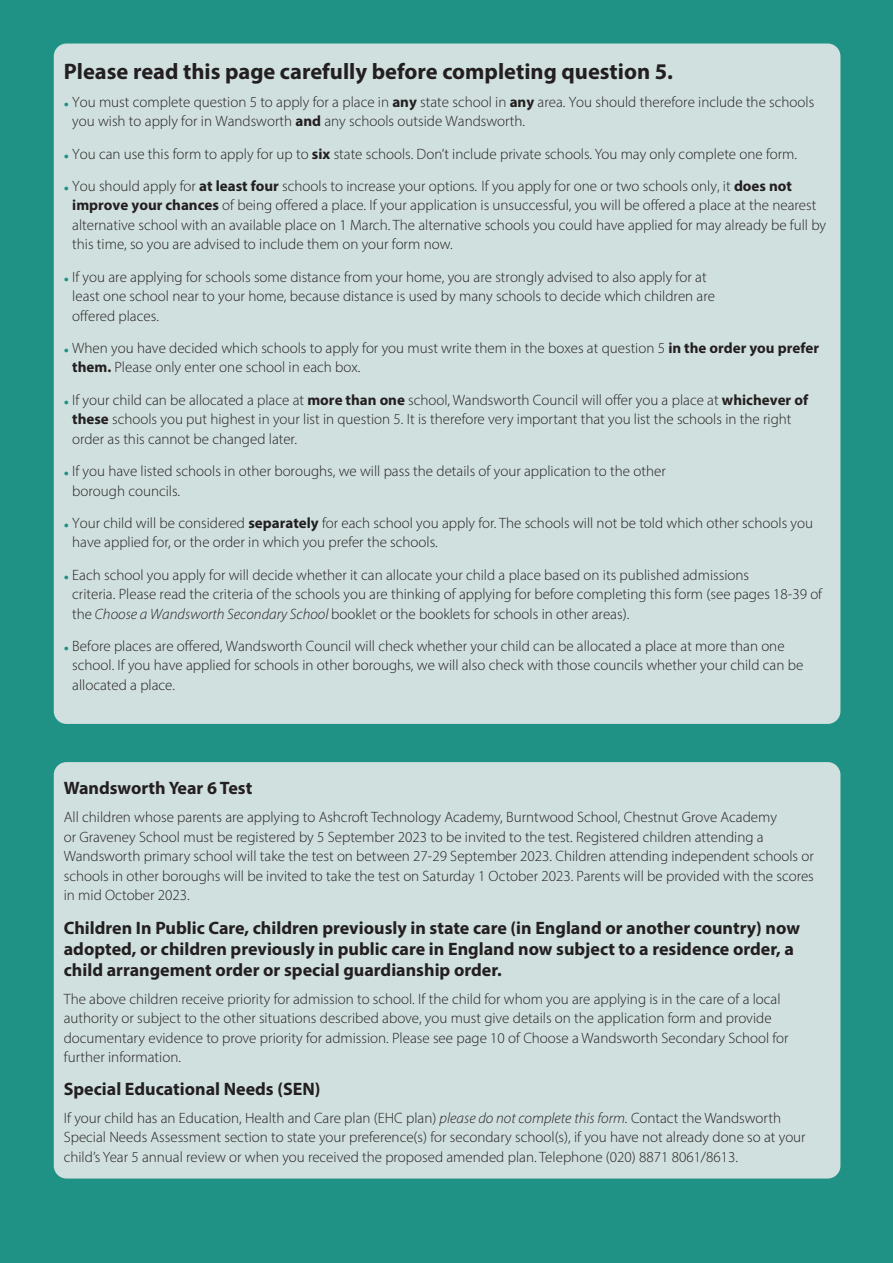
<style>
.page{position:relative;width:893px;height:1263px;background:#1f9285}
.page>*{position:absolute;margin:0;border:0;box-sizing:border-box;transform-origin:0 0}
.t1{font:700 22.5px "Myriad Pro";color:#231f20}
.t2{font:700 18px/21px "Myriad Pro";color:#231f20}
.t3{font:300 15px/19.5px "Myriad Pro";color:#231f20}
.s1{font-size:21px;color:#1f9285}
.s2{font-weight:700}
.s3{font-style:italic}
</style>
<div class="page">
<div style="left:54px;top:44px;width:786px;height:680px;background:#d0e0de;border-radius:13px"></div>
<div style="left:54px;top:762px;width:786px;height:416px;background:#d0e0de;border-radius:13px"></div>
<h1 class="t1" style="left:64px;top:57px;width:611px">Please read this page carefully before completing question 5.</h1>
<p class="t3" style="left:72px;top:92px;width:743px;text-indent:-8px"><span class="s1">•</span> You must complete question 5 to apply for a place in <span class="s2">any</span> state school in <span class="s2">any</span> area. You should therefore include the schools you wish to apply for in Wandsworth <span class="s2">and</span> any schools outside Wandsworth.</p>
<p class="t3" style="left:64px;top:144px;width:735px"><span class="s1">•</span> You can use this form to apply for up to <span class="s2">six</span> state schools. Don’t include private schools. You may only complete one form.</p>
<p class="t3" style="left:72px;top:176px;width:755px;text-indent:-8px"><span class="s1">•</span> You should apply for <span class="s2">at least four</span> schools to increase your options. If you apply for one or two schools only, it <span class="s2">does not improve your chances</span> of being offered a place. If your application is unsuccessful, you will be offered a place at the nearest alternative school with an available place on 1 March. The alternative schools you could have applied for may already be full by this time, so you are advised to include them on your form now.</p>
<p class="t3" style="left:72px;top:267px;width:644px;text-indent:-8px"><span class="s1">•</span> If you are applying for schools some distance from your home, you are strongly advised to also apply for at least one school near to your home, because distance is used by many schools to decide which children are offered places.</p>
<p class="t3" style="left:72px;top:338px;width:748px;text-indent:-8px"><span class="s1">•</span> When you have decided which schools to apply for you must write them in the boxes at question 5 <span class="s2">in the order you prefer them.</span> Please only enter one school in each box.</p>
<p class="t3" style="left:72px;top:390px;width:737px;text-indent:-8px"><span class="s1">•</span> If your child can be allocated a place at <span class="s2">more than one</span> school, Wandsworth Council will offer you a place at <span class="s2">whichever of these</span> schools you put highest in your list in question 5. It is therefore very important that you list the schools in the right order as this cannot be changed later.</p>
<p class="t3" style="left:72px;top:461px;width:595px;text-indent:-8px"><span class="s1">•</span> If you have listed schools in other boroughs, we will pass the details of your application to the other borough councils.</p>
<p class="t3" style="left:72px;top:513px;width:742px;text-indent:-8px"><span class="s1">•</span> Your child will be considered <span class="s2">separately</span> for each school you apply for. The schools will not be told which other schools you have applied for, or the order in which you prefer the schools.</p>
<p class="t3" style="left:72px;top:565px;width:751px;text-indent:-8px"><span class="s1">•</span> Each school you apply for will decide whether it can allocate your child a place based on its published admissions<br>criteria. Please read the criteria of the schools you are thinking of applying for before completing this form (see pages 18-39 of the <span class="s3">Choose a Wandsworth Secondary School</span> booklet or the booklets for schools in other areas).</p>
<p class="t3" style="left:72px;top:636px;width:732px;text-indent:-8px"><span class="s1">•</span> Before places are offered, Wandsworth Council will check whether your child can be allocated a place at more than one school. If you have applied for schools in other boroughs, we will also check with those councils whether your child can be allocated a place.</p>
<p class="t2" style="left:64px;top:777px;width:190px">Wandsworth Year 6 Test</p>
<p class="t3" style="left:64px;top:807px;width:752px">All children whose parents are applying to Ashcroft Technology Academy, Burntwood School, Chestnut Grove Academy<br>or Graveney School must be registered by 5 September 2023 to be invited to the test. Registered children attending a Wandsworth primary school will take the test on between 27-29 September 2023. Children attending independent schools or schools in other boroughs will be invited to take the test on Saturday 1 October 2023. Parents will be provided with the scores in mid October 2023.</p>
<p class="t2" style="left:64px;top:917px;width:738px">Children In Public Care, children previously in state care (in England or another country) now adopted, or children previously in public care in England now subject to a residence order, a child arrangement order or special guardianship order.</p>
<p class="t3" style="left:64px;top:989px;width:726px">The above children receive priority for admission to school. If the child for whom you are applying is in the care of a local authority or subject to the other situations described above, you must give details on the application form and provide documentary evidence to prove priority for admission. Please see page 10 of Choose a Wandsworth Secondary School for further information.</p>
<p class="t2" style="left:64px;top:1077px;width:258px">Special Educational Needs (SEN)</p>
<p class="t3" style="left:64px;top:1108px;width:743px">If your child has an Education, Health and Care plan (EHC plan) <span class="s3">please do not complete this form.</span> Contact the Wandsworth<br>Special Needs Assessment section to state your preference(s) for secondary school(s), if you have not already done so at your child’s Year 5 annual review or when you received the proposed amended plan. Telephone (020) 8871 8061/8613.</p>
</div>
